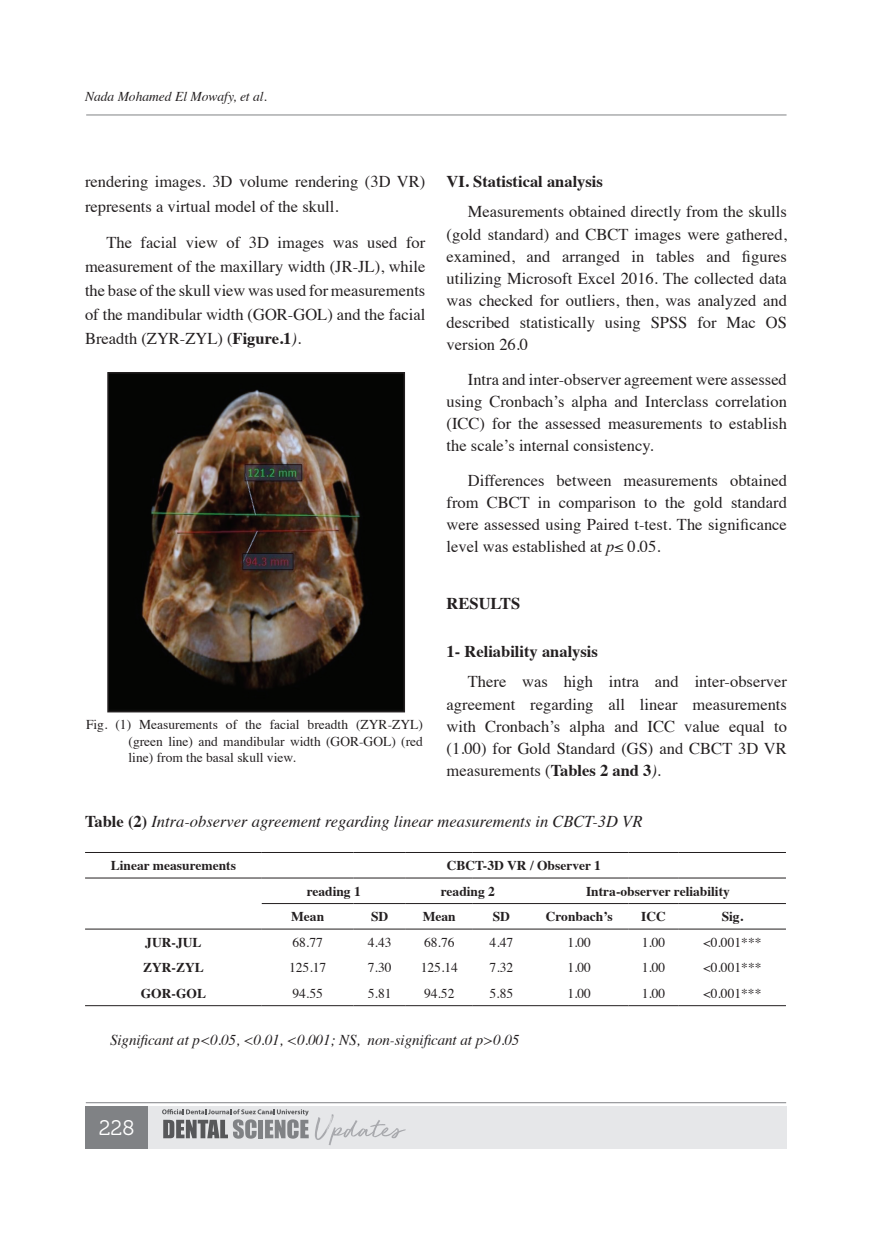
<style>
.page{position:relative;width:872px;height:1234px;background:#fff}
.page>*{position:absolute;margin:0;border:0;box-sizing:border-box;transform-origin:0 0}
.t1{font:21px "Museo 300";color:#fff}
.t2{font:16.5px/22px "Times";color:#231f20;text-align:justify}
.t3{font:italic 16.5px "Times";color:#231f20}
.t4{font:700 16.5px "Times";color:#231f20}
.t5{font:italic 15px "Times";letter-spacing:-.005em;color:#231f20}
.t6{font:13.5px/16.5px "Times";color:#231f20;text-align:justify}
.t7{font:700 13.5px "Times";color:#231f20}
.t8{font:italic 13.5px "Times";color:#231f20}
.s1{font-weight:700}
.s2{font-style:italic}
.s3{font-weight:700;font-style:normal}
</style>
<div class="page">
<div style="left:85px;top:1105px;width:702px;height:43px;background:#e6e7e9"></div>
<div style="left:85px;top:1105px;width:63px;height:43px;background:#808285"></div>
<hr style="left:86px;top:1102px;width:700px;height:1px;background:#808285">
<hr style="left:86px;top:115px;width:700px;height:1px;background:#808285">
<svg style="left:162px;top:1109px;width:147px;height:29px"></svg>
<svg style="left:315px;top:1114px;width:91px;height:30px"></svg>
<img style="left:110px;top:375px;width:292px;height:334px">
<div style="left:107px;top:372px;width:298px;height:340px;border:2px solid #231f20"></div>
<hr style="left:85px;top:851px;width:177px;height:1px;background:#231f20">
<hr style="left:262px;top:851px;width:91px;height:1px;background:#231f20">
<hr style="left:353px;top:851px;width:53px;height:1px;background:#231f20">
<hr style="left:406px;top:851px;width:67px;height:1px;background:#231f20">
<hr style="left:473px;top:851px;width:57px;height:1px;background:#231f20">
<hr style="left:530px;top:851px;width:98px;height:1px;background:#231f20">
<hr style="left:628px;top:851px;width:51px;height:1px;background:#231f20">
<hr style="left:679px;top:851px;width:107px;height:1px;background:#231f20">
<hr style="left:85px;top:877px;width:177px;height:1px;background:#231f20">
<hr style="left:262px;top:877px;width:91px;height:1px;background:#231f20">
<hr style="left:353px;top:877px;width:53px;height:1px;background:#231f20">
<hr style="left:406px;top:877px;width:67px;height:1px;background:#231f20">
<hr style="left:473px;top:877px;width:57px;height:1px;background:#231f20">
<hr style="left:530px;top:877px;width:98px;height:1px;background:#231f20">
<hr style="left:628px;top:877px;width:51px;height:1px;background:#231f20">
<hr style="left:679px;top:877px;width:107px;height:1px;background:#231f20">
<hr style="left:262px;top:902px;width:91px;height:1px;background:#231f20">
<hr style="left:353px;top:902px;width:53px;height:1px;background:#231f20">
<hr style="left:406px;top:902px;width:67px;height:1px;background:#231f20">
<hr style="left:473px;top:902px;width:57px;height:1px;background:#231f20">
<hr style="left:530px;top:902px;width:98px;height:1px;background:#231f20">
<hr style="left:628px;top:902px;width:51px;height:1px;background:#231f20">
<hr style="left:679px;top:902px;width:107px;height:1px;background:#231f20">
<hr style="left:85px;top:928px;width:177px;height:1px;background:#231f20">
<hr style="left:262px;top:928px;width:91px;height:1px;background:#231f20">
<hr style="left:353px;top:928px;width:53px;height:1px;background:#231f20">
<hr style="left:406px;top:928px;width:67px;height:1px;background:#231f20">
<hr style="left:473px;top:928px;width:57px;height:1px;background:#231f20">
<hr style="left:530px;top:928px;width:98px;height:1px;background:#231f20">
<hr style="left:628px;top:928px;width:51px;height:1px;background:#231f20">
<hr style="left:679px;top:928px;width:107px;height:1px;background:#231f20">
<hr style="left:85px;top:1005px;width:177px;height:1px;background:#231f20">
<hr style="left:262px;top:1005px;width:91px;height:1px;background:#231f20">
<hr style="left:353px;top:1005px;width:53px;height:1px;background:#231f20">
<hr style="left:406px;top:1005px;width:67px;height:1px;background:#231f20">
<hr style="left:473px;top:1005px;width:57px;height:1px;background:#231f20">
<hr style="left:530px;top:1005px;width:98px;height:1px;background:#231f20">
<hr style="left:628px;top:1005px;width:51px;height:1px;background:#231f20">
<hr style="left:679px;top:1005px;width:107px;height:1px;background:#231f20">
<p class="t8" style="left:85px;top:85px;width:183px">Nada Mohamed El Mowafy, et al.</p>
<p class="t2" style="left:85px;top:167px;width:342px;line-height:24.8px">rendering images. 3D volume rendering (3D VR) represents a virtual model of the skull.</p>
<p class="t2" style="left:85px;top:229px;width:342px;line-height:24px;text-indent:21px">The facial view of 3D images was used for measurement of the maxillary width (JR-JL), while the base of the skull view was used for measurements of the mandibular width (GOR-GOL) and the facial Breadth (ZYR-ZYL) (<span class="s1">Figure.1</span><span class="s2">)</span>.</p>
<p class="t6" style="left:129px;top:715px;width:296px;text-indent:-43px">Fig. (1) Measurements of the facial breadth (ZYR-ZYL) (green line) and mandibular width (GOR-GOL) (red line) from the basal skull view.</p>
<p class="t4" style="left:446px;top:165px;width:158px">VI. Statistical analysis</p>
<p class="t2" style="left:446px;top:199px;width:342px;text-indent:21px">Measurements obtained directly from the skulls (gold standard) and CBCT images were gathered, examined, and arranged in tables and figures utilizing Microsoft Excel 2016. The collected data was checked for outliers, then, was analyzed and described statistically using SPSS for Mac OS version 26.0</p>
<p class="t2" style="left:446px;top:367px;width:342px;text-indent:21px">Intra and inter-observer agreement were assessed using Cronbach’s alpha and Interclass correlation (ICC) for the assessed measurements to establish the scale’s internal consistency.</p>
<p class="t2" style="left:446px;top:468px;width:342px;text-indent:21px">Differences between measurements obtained from CBCT in comparison to the gold standard were assessed using Paired t-test. The significance level was established at <span class="s2">p</span>≤ 0.05.</p>
<p class="t4" style="left:446px;top:587px;width:75px">RESULTS</p>
<p class="t4" style="left:446px;top:635px;width:153px">1- Reliability analysis</p>
<p class="t2" style="left:446px;top:669px;width:342px;text-indent:21px">There was high intra and inter-observer agreement regarding all linear measurements with Cronbach’s alpha and ICC value equal to (1.00) for Gold Standard (GS) and CBCT 3D VR measurements (<span class="s1">Tables 2 and 3</span><span class="s2">).</span></p>
<p class="t3" style="left:85px;top:806px;width:559px"><span class="s3">Table (2)</span> Intra-observer agreement regarding linear measurements in CBCT-3D VR</p>
<p class="t7" style="left:111px;top:852px;width:127px">Linear measurements</p>
<p class="t7" style="left:447px;top:852px;width:156px">CBCT-3D VR / Observer 1</p>
<p class="t7" style="left:307px;top:878px;width:56px">reading 1</p>
<p class="t7" style="left:441px;top:878px;width:56px">reading 2</p>
<p class="t7" style="left:586px;top:878px;width:145px">Intra-observer reliability</p>
<p class="t7" style="left:291px;top:903px;width:34px">Mean</p>
<p class="t7" style="left:371px;top:903px;width:19px">SD</p>
<p class="t7" style="left:423px;top:903px;width:34px">Mean</p>
<p class="t7" style="left:493px;top:903px;width:19px">SD</p>
<p class="t7" style="left:546px;top:903px;width:68px">Cronbach’s</p>
<p class="t7" style="left:641px;top:903px;width:26px">ICC</p>
<p class="t7" style="left:721px;top:903px;width:23px">Sig.</p>
<p class="t7" style="left:145px;top:929px;width:58px">JUR-JUL</p>
<p class="t6" style="left:292px;top:932px;width:32px">68.77</p>
<p class="t6" style="left:368px;top:932px;width:25px">4.43</p>
<p class="t6" style="left:424px;top:932px;width:32px">68.76</p>
<p class="t6" style="left:489px;top:932px;width:25px">4.47</p>
<p class="t6" style="left:567px;top:932px;width:25px">1.00</p>
<p class="t6" style="left:642px;top:932px;width:25px">1.00</p>
<p class="t6" style="left:703px;top:932px;width:60px">&lt;0.001***</p>
<p class="t7" style="left:143px;top:954px;width:62px">ZYR-ZYL</p>
<p class="t6" style="left:289px;top:958px;width:39px">125.17</p>
<p class="t6" style="left:368px;top:958px;width:25px">7.30</p>
<p class="t6" style="left:421px;top:958px;width:39px">125.14</p>
<p class="t6" style="left:489px;top:958px;width:25px">7.32</p>
<p class="t6" style="left:567px;top:958px;width:25px">1.00</p>
<p class="t6" style="left:642px;top:958px;width:25px">1.00</p>
<p class="t6" style="left:703px;top:958px;width:60px">&lt;0.001***</p>
<p class="t7" style="left:141px;top:980px;width:67px">GOR-GOL</p>
<p class="t6" style="left:292px;top:983px;width:32px">94.55</p>
<p class="t6" style="left:368px;top:983px;width:25px">5.81</p>
<p class="t6" style="left:424px;top:983px;width:32px">94.52</p>
<p class="t6" style="left:489px;top:983px;width:25px">5.85</p>
<p class="t6" style="left:567px;top:983px;width:25px">1.00</p>
<p class="t6" style="left:642px;top:983px;width:25px">1.00</p>
<p class="t6" style="left:703px;top:983px;width:60px">&lt;0.001***</p>
<p class="t5" style="left:110px;top:1026px;width:411px">Significant at p&lt;0.05, &lt;0.01, &lt;0.001; NS, non-significant at p&gt;0.05</p>
<p class="t1" style="left:99px;top:1116px;width:37px">228</p>
</div>
